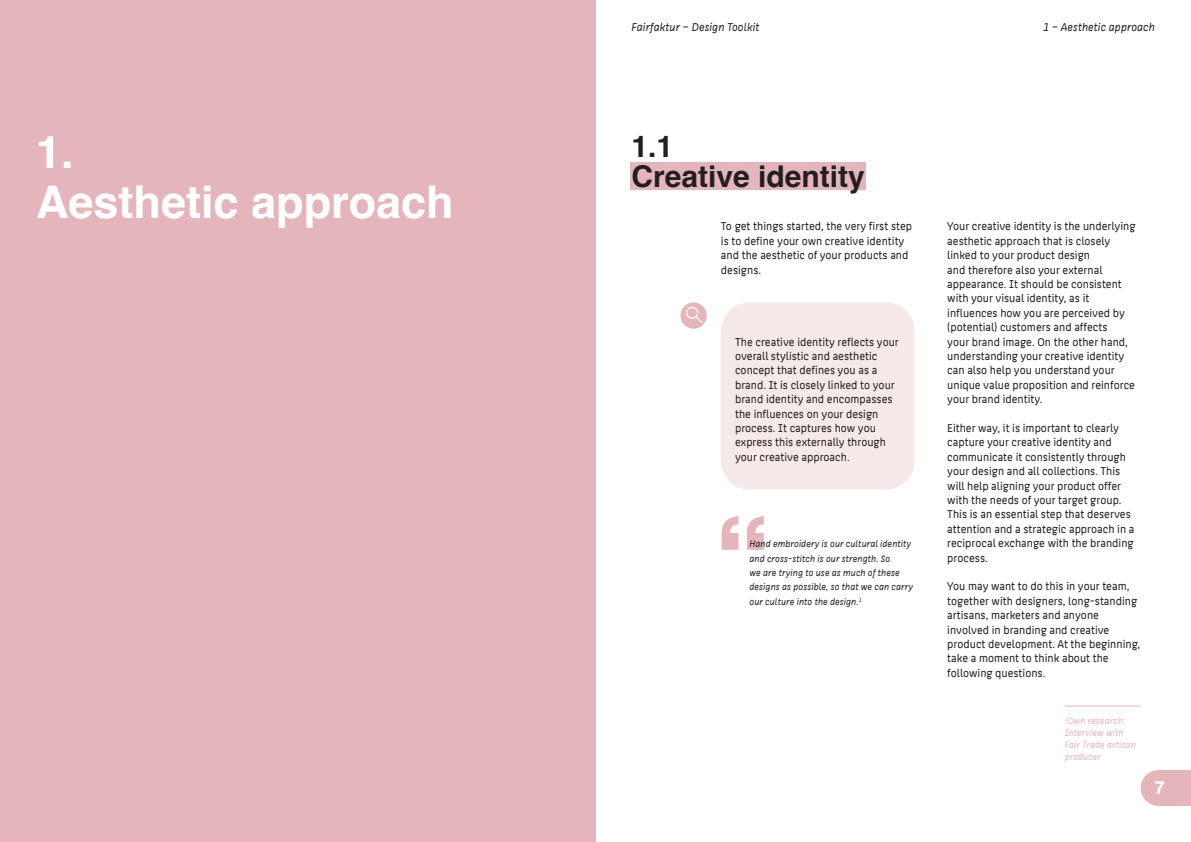
<style>
.page{position:relative;width:1191px;height:842px;background:#fff}
.page>*{position:absolute;margin:0;border:0;box-sizing:border-box;transform-origin:0 0}
.t1{font:101.2px "Krungthep";color:#e4b6bb}
.t2{font:700 45px/50px "Helvetica";color:#fff}
.t3{font:700 30px/30px "Helvetica";color:#231f20}
.t4{font:700 18px "Helvetica";color:#fff}
.t5{font:12px/14.4px "HTW Berlin Office";color:#231f20}
.t6{font:italic 12px "HTW Berlin Office";color:#231f20}
.t7{font:italic 10px/14.4px "HTW Berlin Office";color:#231f20}
.t8{font:italic 10px/12px "HTW Berlin Office";color:#e4b6bb}
</style>
<div class="page">
<div style="left:0;top:0;width:595px;height:842px;background:#e4b6bb"></div>
<div style="left:721px;top:302px;width:193px;height:188px;background:#f6e9ea;border-radius:28px"></div>
<svg style="left:680px;top:302px;width:27px;height:27px"></svg>
<svg style="left:685px;top:306px;width:19px;height:18px"></svg>
<svg style="left:1140px;top:770px;width:51px;height:36px;background:#e6bcc1"></svg>
<div style="left:631px;top:162px;width:235px;height:28px;background:#e4b6bb"></div>
<hr style="left:1064px;top:706px;width:76px;height:1px;background:#e4b6bb">
<h2 class="t2" style="left:36px;top:132px;width:419px">1.<br>Aesthetic approach</h2>
<p class="t6" style="left:631px;top:20px;width:130px">Fairfaktur – Design Toolkit</p>
<p class="t6" style="left:1043px;top:20px;width:113px">1 – Aesthetic approach</p>
<h3 class="t3" style="left:631px;top:134px;width:235px">1.1<br>Creative identity</h3>
<p class="t5" style="left:721px;top:219px;width:193px">To get things started, the very first step is to define your own creative identity and the aesthetic of your products and designs.</p>
<p class="t5" style="left:735px;top:335px;width:165px">The creative identity reflects your overall stylistic and aesthetic concept that defines you as a brand. It is closely linked to your brand identity and encompasses the influences on your design process. It captures how you express this externally through your creative approach.</p>
<h1 class="t1" style="left:713px;top:498px;width:61px">“</h1>
<p class="t7" style="left:749px;top:537px;width:165px">Hand embroidery is our cultural identity and cross-stitch is our strength. So<br>we are trying to use as much of these designs as possible, so that we can carry our culture into the design.<sup>1</sup></p>
<p class="t5" style="left:947px;top:219px;width:190px">Your creative identity is the underlying aesthetic approach that is closely linked to your product design<br>and therefore also your external appearance. It should be consistent with your visual identity, as it influences how you are perceived by (potential) customers and affects<br>your brand image. On the other hand, understanding your creative identity can also help you understand your unique value proposition and reinforce your brand identity.</p>
<p class="t5" style="left:947px;top:421px;width:189px">Either way, it is important to clearly capture your creative identity and communicate it consistently through your design and all collections. This will help aligning your product offer with the needs of your target group.<br>This is an essential step that deserves attention and a strategic approach in a reciprocal exchange with the branding process.</p>
<p class="t5" style="left:947px;top:579px;width:194px">You may want to do this in your team, together with designers, long-standing artisans, marketers and anyone involved in branding and creative product development. At the beginning, take a moment to think about the following questions.</p>
<p class="t8" style="left:1064px;top:715px;width:73px"><sup>1</sup>Own research:<br>Interview with<br>Fair Trade artisan producer</p>
<h3 class="t4" style="left:1155px;top:777px;width:12px">7</h3>
</div>
